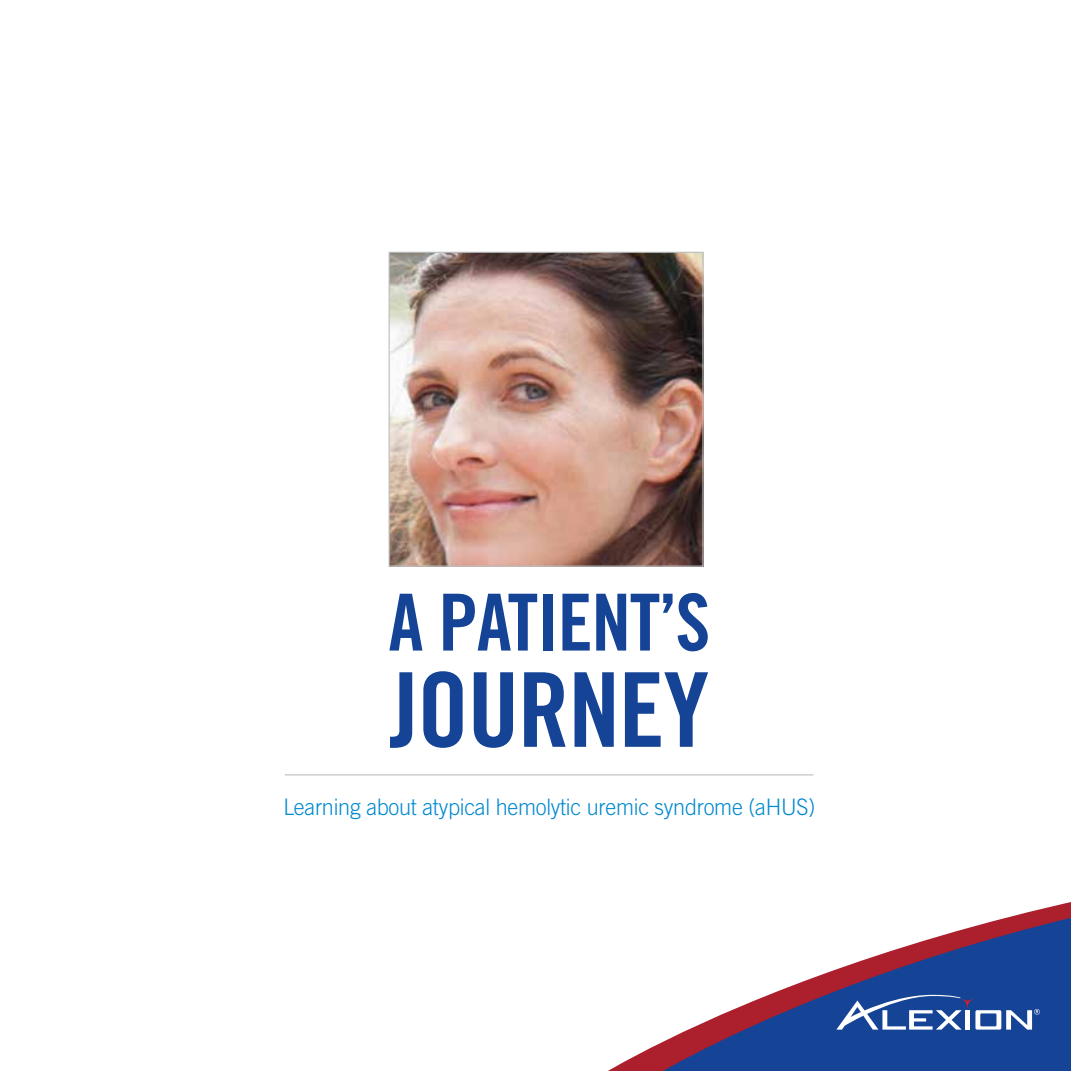
<style>
.page{position:relative;width:1071px;height:1071px;background:#fff}
.page>*{position:absolute;margin:0;border:0;box-sizing:border-box;transform-origin:0 0}
.t1{font:103.25px "Trade Gothic LT Std Bd Cn 20";letter-spacing:-.01em;color:#154396}
.t2{font:78.75px "Trade Gothic LT Std Bd Cn 20";letter-spacing:-.015em;color:#154396}
.t3{font:300 22.75px "Trade Gothic LT Std";letter-spacing:-.01em;color:#0089cf;scale:.95 1}
</style>
<div class="page">
<img style="left:391px;top:254px;width:311px;height:311px">
<div style="left:389px;top:252px;width:315px;height:315px;border:1px solid #bcbec0"></div>
<hr style="left:285px;top:774px;width:529px;height:1px;background:#bcbec0">
<svg style="left:638px;top:902px;width:433px;height:169px"></svg>
<svg style="left:836px;top:995px;width:204px;height:35px"></svg>
<h2 class="t2" style="left:388px;top:575px;width:324px">A PATIENT’S</h2>
<h1 class="t1" style="left:390px;top:647px;width:321px">JOURNEY</h1>
<p class="t3" style="left:283px;top:793px;width:562px">Learning about atypical hemolytic uremic syndrome (aHUS)</p>
</div>
